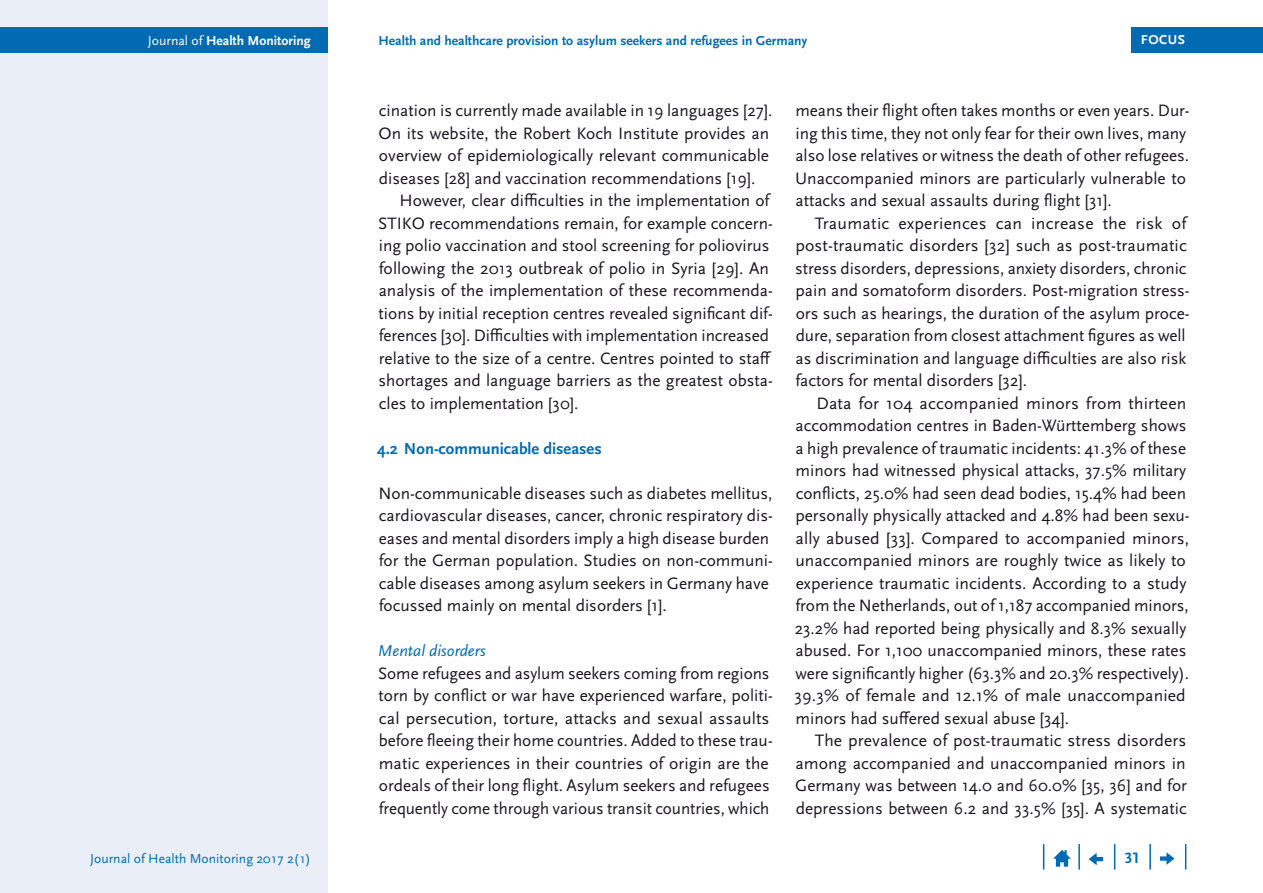
<style>
.page{position:relative;width:1263px;height:893px;background:#fff}
.page>*{position:absolute;margin:0;border:0;box-sizing:border-box;transform-origin:0 0}
.Copy_Einzug{font:17.25px/22.5px "Scala Sans Pro";color:#1a171c}
.Copy{font:17.25px/22.5px "Scala Sans Pro";color:#1a171c}
.t1{font:700 16.5px "Scala Sans Pro";color:#006bb3}
.t2{font:italic 16.5px "Scala Sans Pro";color:#006bb3}
.t3{font:700 15.75px "Scala Sans Pro";color:#006bb3}
.t4{font:700 13.65px "Scala Sans Pro";color:#006bb3}
.t5{font:13.65px "Scala Sans Pro";color:#006bb3}
.t6{font:700 13.65px "Scala Sans Pro";color:#fff}
.t7{font:700 13.5px "Scala Sans Pro";letter-spacing:.04em;color:#fff}
.s1{font-weight:400}
</style>
<div class="page">
<div style="left:1131px;top:28px;width:132px;height:25px;background:#006bb3"></div>
<div style="left:0;top:0;width:327px;height:893px;background:#eaeef7"></div>
<div style="left:0;top:28px;width:327px;height:25px;background:#006bb3"></div>
<svg style="left:1185px;top:844px;width:1px;height:26px"></svg>
<hr style="left:1149px;top:844px;width:2px;height:26px;background:#006bb3">
<svg style="left:1114px;top:844px;width:1px;height:26px"></svg>
<hr style="left:1078px;top:844px;width:2px;height:26px;background:#006bb3">
<svg style="left:1043px;top:844px;width:1px;height:26px"></svg>
<svg style="left:1053px;top:850px;width:18px;height:17px"></svg>
<svg style="left:1089px;top:853px;width:14px;height:12px"></svg>
<svg style="left:1160px;top:852px;width:14px;height:13px"></svg>
<p class="t6" style="left:148px;top:33px;width:164px"><span class="s1">Journal of</span> Health Monitoring</p>
<p class="t4" style="left:378px;top:33px;width:430px">Health and healthcare provision to asylum seekers and refugees in Germany</p>
<p class="t7" style="left:1141px;top:32px;width:46px">FOCUS</p>
<p class="t5" style="left:90px;top:850px;width:222px">Journal of Health Monitoring 2017 2(1)</p>
<p class="Copy_Einzug" style="left:378px;top:99px;width:396px">cination is currently made available in 19 languages [27].<br>On its website, the Robert Koch Institute provides an overview of epidemiologically relevant communicable diseases [28] and vaccination recommendations [19].</p>
<p class="Copy_Einzug" style="left:378px;top:189px;width:396px;text-indent:21px">However, clear difficulties in the implementation of STIKO recommendations remain, for example concern&shy;ing polio vaccination and stool screening for poliovirus following the 2013 outbreak of polio in Syria [29]. An analysis of the implementation of these recommenda&shy;tions by initial reception centres revealed significant dif&shy;ferences [30]. Difficulties with implementation increased relative to the size of a centre. Centres pointed to staff shortages and language barriers as the greatest obsta&shy;cles to implementation [30].</p>
<h2 class="t1" style="left:377px;top:438px;width:226px">4.2 Non-communicable diseases</h2>
<p class="Copy" style="left:378px;top:482px;width:396px">Non-communicable diseases such as diabetes mellitus, cardiovascular diseases, cancer, chronic respiratory dis&shy;eases and mental disorders imply a high disease burden for the German population. Studies on non-communi&shy;cable diseases among asylum seekers in Germany have focussed mainly on mental disorders [1].</p>
<h3 class="t2" style="left:378px;top:641px;width:109px">Mental disorders</h3>
<p class="Copy" style="left:378px;top:662px;width:396px">Some refugees and asylum seekers coming from regions torn by conflict or war have experienced warfare, politi&shy;cal persecution, torture, attacks and sexual assaults before fleeing their home countries. Added to these trau&shy;matic experiences in their countries of origin are the ordeals of their long flight. Asylum seekers and refugees frequently come through various transit countries, which</p>
<p class="Copy" style="left:795px;top:99px;width:396px">means their flight often takes months or even years. Dur&shy;ing this time, they not only fear for their own lives, many also lose relatives or witness the death of other refugees.<br>Unaccompanied minors are particularly vulnerable to attacks and sexual assaults during flight [31].</p>
<p class="Copy_Einzug" style="left:795px;top:212px;width:396px;text-indent:20px">Traumatic experiences can increase the risk of post-traumatic disorders [32] such as post-traumatic stress disorders, depressions, anxiety disorders, chronic pain and somatoform disorders. Post-migration stress&shy;ors such as hearings, the duration of the asylum proce&shy;dure, separation from closest attachment figures as well as discrimination and language difficulties are also risk factors for mental disorders [32].</p>
<p class="Copy_Einzug" style="left:795px;top:392px;width:396px;text-indent:22px">Data for 104 accompanied minors from thirteen accommodation centres in Baden-Württemberg shows a high prevalence of traumatic incidents: 41.3% of these minors had witnessed physical attacks, 37.5% military conflicts, 25.0% had seen dead bodies, 15.4% had been personally physically attacked and 4.8% had been sexu&shy;ally abused [33]. Compared to accompanied minors, unaccompanied minors are roughly twice as likely to experience traumatic incidents. According to a study from the Netherlands, out of 1,187 accompanied minors, 23.2% had reported being physically and 8.3% sexually abused. For 1,100 unaccompanied minors, these rates were significantly higher (63.3% and 20.3% respectively).<br>39.3% of female and 12.1% of male unaccompanied minors had suffered sexual abuse [34].</p>
<p class="Copy_Einzug" style="left:795px;top:729px;width:393px;text-align:justify;text-indent:20px">The prevalence of post-traumatic stress disorders among accompanied and unaccompanied minors in Germany was between 14.0 and 60.0% [35, 36] and for depressions between 6.2 and 33.5% [35]. A systematic</p>
<p class="t3" style="left:1125px;top:849px;width:16px">31</p>
</div>
